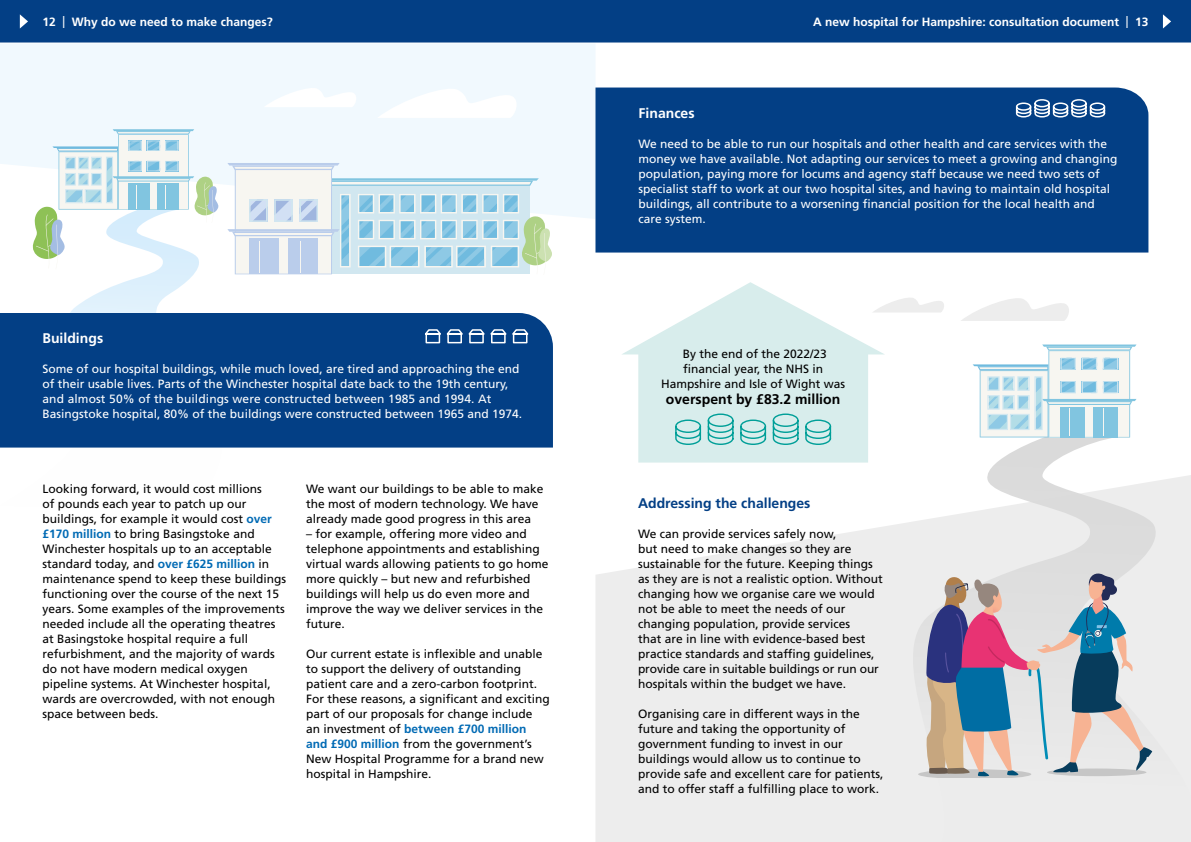
<style>
.page{position:relative;width:1191px;height:842px;background:#fff}
.page>*{position:absolute;margin:0;border:0;box-sizing:border-box;transform-origin:0 0}
.t1{font:700 14px "Frutiger LT Std";color:#033f85}
.t2{font:700 14px "Frutiger LT Std";color:#000}
.t3{font:700 14px "Frutiger LT Std";color:#fff}
.t4{font:12px/15px "Frutiger LT Std";color:#000}
.t5{font:12px/15px "Frutiger LT Std";color:#fff}
.t6{font:700 12px "Frutiger LT Std";color:#fff}
.s1{font-weight:400}
.s2{font-weight:700;color:#006ab4}
</style>
<div class="page">
<div style="left:596px;top:542px;width:195px;height:300px;background:#ededed"></div>
<svg style="left:791px;top:437px;width:400px;height:405px;fill:#ededed"></svg>
<svg style="left:918px;top:572px;width:234px;height:206px;background:#b2b2bc"></svg>
<svg style="left:973px;top:344px;width:163px;height:93px"></svg>
<div style="left:0;top:44px;width:595px;height:175px;background:#f1f9fe"></div>
<svg style="left:0;top:210px;width:227px;height:103px"></svg>
<svg style="left:622px;top:282px;width:263px;height:181px;fill:#d8edec"></svg>
<div style="left:595px;top:88px;width:553px;height:165px;background:#033f85"></div>
<div style="left:0;top:313px;width:553px;height:135px;background:#033f85"></div>
<svg style="left:674px;top:413px;width:158px;height:33px;background:#abdcda"></svg>
<svg style="left:423px;top:328px;width:108px;height:16px"></svg>
<svg style="left:1015px;top:98px;width:91px;height:20px"></svg>
<svg style="left:227px;top:163px;width:325px;height:112px"></svg>
<svg style="left:32px;top:129px;width:187px;height:140px"></svg>
<svg style="left:377px;top:84px;width:143px;height:34px"></svg>
<svg style="left:961px;top:298px;width:108px;height:23px"></svg>
<svg style="left:264px;top:85px;width:95px;height:22px"></svg>
<svg style="left:872px;top:295px;width:72px;height:17px"></svg>
<div style="left:0;top:0;width:1191px;height:43px;background:#033f85"></div>
<svg style="left:20px;top:14px;width:8px;height:15px"></svg>
<svg style="left:1163px;top:14px;width:8px;height:15px"></svg>
<p class="t6" style="left:43px;top:15px;width:232px">12 <span class="s1">|</span> Why do we need to make changes?</p>
<p class="t6" style="left:813px;top:15px;width:337px">A new hospital for Hampshire: consultation document <span class="s1">|</span> 13</p>
<p class="t3" style="left:43px;top:329px;width:62px">Buildings</p>
<p class="t5" style="left:43px;top:361px;width:481px">Some of our hospital buildings, while much loved, are tired and approaching the end of their usable lives. Parts of the Winchester hospital date back to the 19th century, and almost 50% of the buildings were constructed between 1985 and 1994. At Basingstoke hospital, 80% of the buildings were constructed between 1965 and 1974.</p>
<p class="t4" style="left:43px;top:481px;width:245px">Looking forward, it would cost millions<br>of pounds each year to patch up our buildings, for example it would cost <span class="s2">over £170 million</span> to bring Basingstoke and Winchester hospitals up to an acceptable standard today, and <span class="s2">over £625 million</span> in maintenance spend to keep these buildings functioning over the course of the next 15 years. Some examples of the improvements needed include all the operating theatres at Basingstoke hospital require a full refurbishment, and the majority of wards do not have modern medical oxygen pipeline systems. At Winchester hospital, wards are overcrowded, with not enough space between beds.</p>
<p class="t4" style="left:306px;top:481px;width:239px">We want our buildings to be able to make the most of modern technology. We have already made good progress in this area</p>
<p class="t4" style="left:306px;top:526px;width:244px">– for example, offering more video and telephone appointments and establishing virtual wards allowing patients to go home more quickly – but new and refurbished buildings will help us do even more and improve the way we deliver services in the future.</p>
<p class="t4" style="left:306px;top:646px;width:245px">Our current estate is inflexible and unable to support the delivery of outstanding patient care and a zero-carbon footprint.<br>For these reasons, a significant and exciting part of our proposals for change include<br>an investment of <span class="s2">between £700 million and £900 million</span> from the government’s New Hospital Programme for a brand new hospital in Hampshire.</p>
<p class="t3" style="left:638px;top:104px;width:57px">Finances</p>
<p class="t5" style="left:638px;top:136px;width:480px">We need to be able to run our hospitals and other health and care services with the money we have available. Not adapting our services to meet a growing and changing population, paying more for locums and agency staff because we need two sets of specialist staff to work at our two hospital sites, and having to maintain old hospital buildings, all contribute to a worsening financial position for the local health and care system.</p>
<p class="t4" style="left:661px;top:346px;width:186px;text-align:center">By the end of the 2022/23 financial year, the NHS in<br>Hampshire and Isle of Wight was</p>
<p class="t2" style="left:666px;top:391px;width:176px">overspent by £83.2 million</p>
<p class="t1" style="left:638px;top:494px;width:174px">Addressing the challenges</p>
<p class="t4" style="left:638px;top:526px;width:246px">We can provide services safely now,<br>but need to make changes so they are sustainable for the future. Keeping things as they are is not a realistic option. Without changing how we organise care we would not be able to meet the needs of our changing population, provide services<br>that are in line with evidence-based best practice standards and staffing guidelines, provide care in suitable buildings or run our hospitals within the budget we have.</p>
<p class="t4" style="left:638px;top:706px;width:247px">Organising care in different ways in the future and taking the opportunity of government funding to invest in our buildings would allow us to continue to provide safe and excellent care for patients, and to offer staff a fulfilling place to work.</p>
</div>
